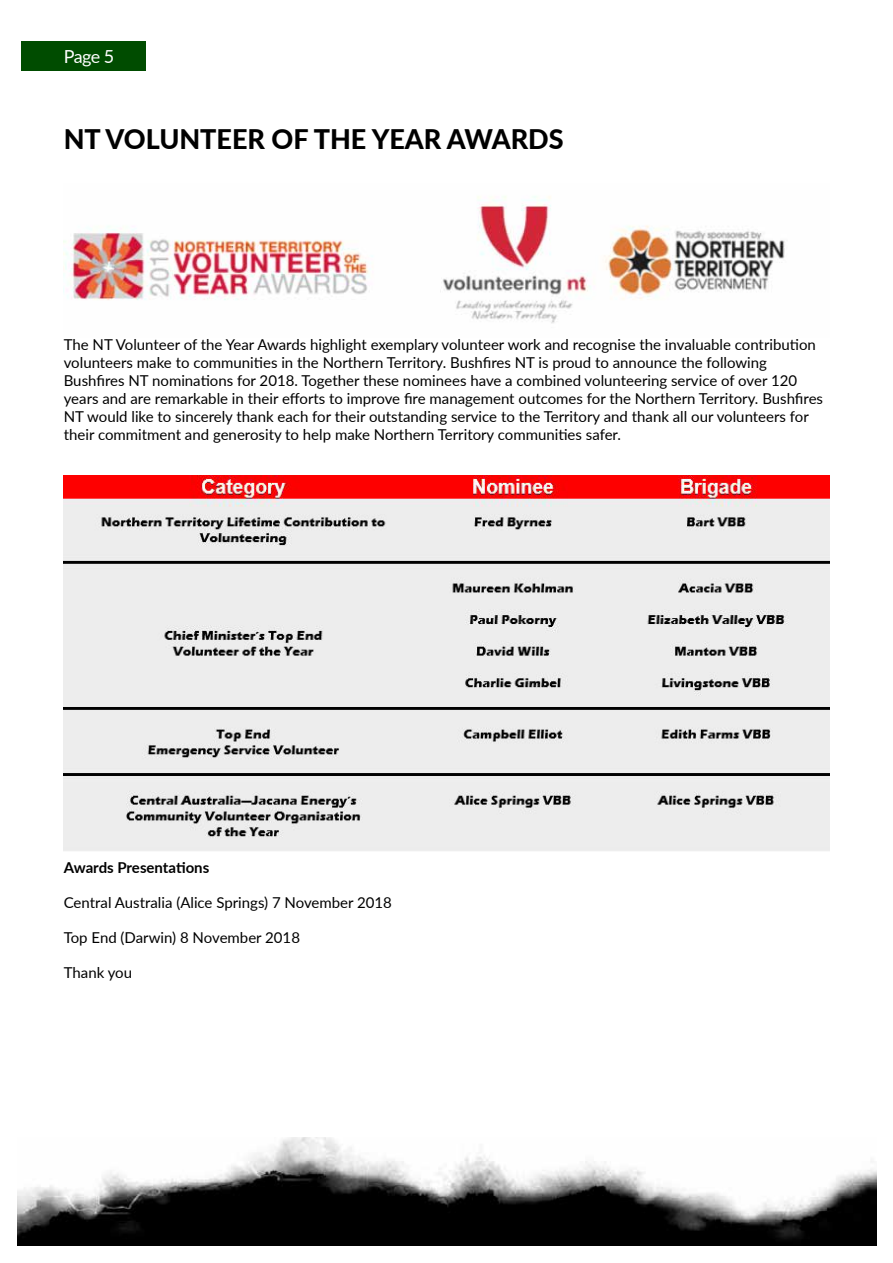
<style>
.page{position:relative;width:893px;height:1263px;background:#fff}
.page>*{position:absolute;margin:0;border:0;box-sizing:border-box;transform-origin:0 0}
.t1{font:800 27px "Lato";color:#000}
.t2{font:18px "Lato";color:#fff}
.t3{font:15px/18px "Lato";color:#000}
.t4{font:700 15px "Lato";color:#000}
</style>
<div class="page">
<div style="left:21px;top:41px;width:125px;height:29px;background:#004c00"></div>
<img style="left:17px;top:1137px;width:859px;height:109px">
<img style="left:64px;top:196px;width:721px;height:128px">
<img style="left:64px;top:476px;width:765px;height:375px">
<p class="t2" style="left:64px;top:43px;width:52px">Page 5</p>
<h1 class="t1" style="left:64px;top:119px;width:501px">NT VOLUNTEER OF THE YEAR AWARDS</h1>
<p class="t3" style="left:64px;top:335px;width:761px">The NT Volunteer of the Year Awards highlight exemplary volunteer work and recognise the invaluable contribution volunteers make to communities in the Northern Territory. Bushfires NT is proud to announce the following Bushfires NT nominations for 2018. Together these nominees have a combined volunteering service of over 120 years and are remarkable in their efforts to improve fire management outcomes for the Northern Territory. Bushfires NT would like to sincerely thank each for their outstanding service to the Territory and thank all our volunteers for their commitment and generosity to help make Northern Territory communities safer.</p>
<p class="t4" style="left:64px;top:857px;width:147px">Awards Presentations</p>
<p class="t3" style="left:64px;top:893px;width:330px">Central Australia (Alice Springs) 7 November 2018</p>
<p class="t3" style="left:64px;top:928px;width:238px">Top End (Darwin) 8 November 2018</p>
<p class="t3" style="left:64px;top:963px;width:70px">Thank you</p>
</div>
